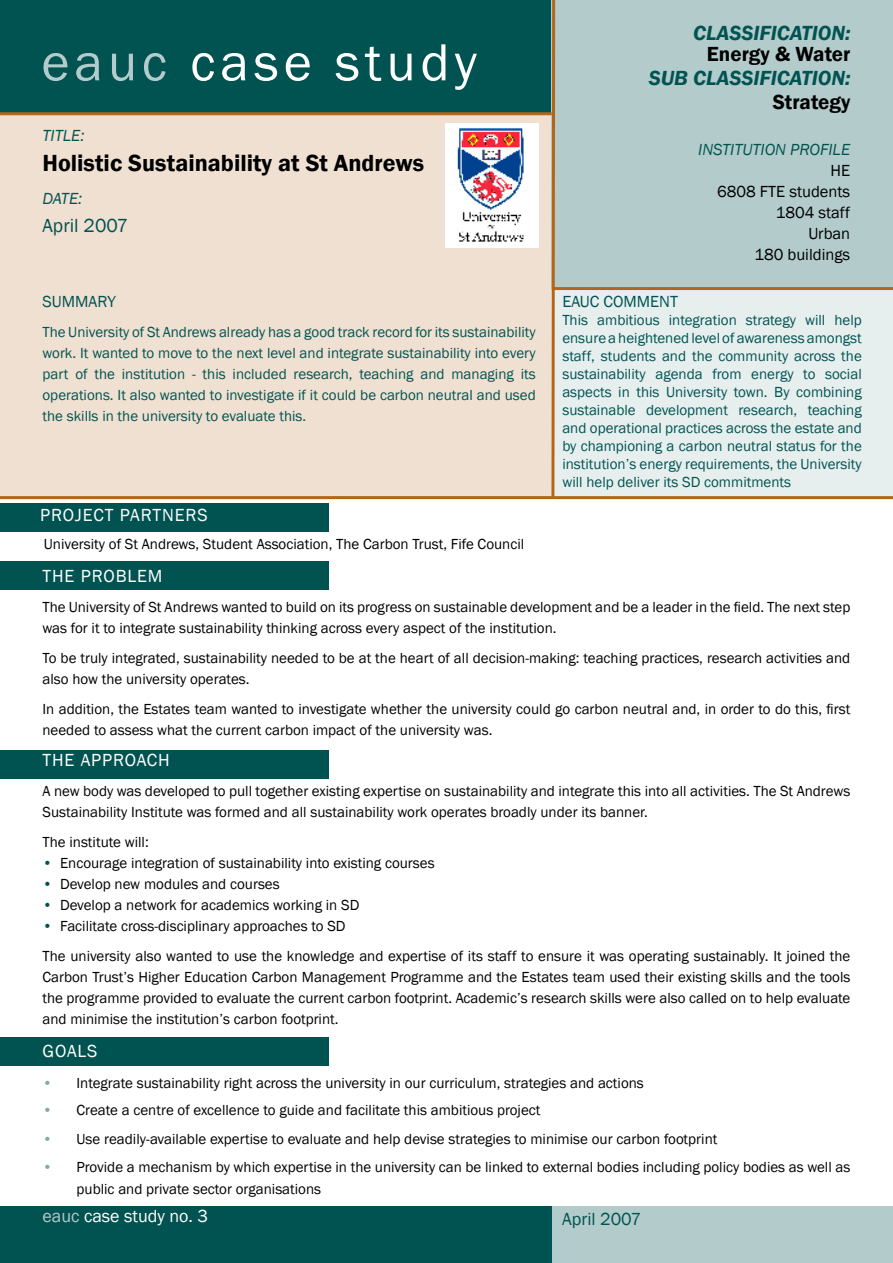
<style>
.page{position:relative;width:893px;height:1263px;background:#fff}
.page>*{position:absolute;margin:0;border:0;box-sizing:border-box;transform-origin:0 0}
.t1{font:54px "Franklin Gothic";letter-spacing:.09em;color:#fff}
.t2{font:600 24px "Franklin Gothic";color:#000}
.t3{font:italic 600 21px "Franklin Gothic";color:#005351}
.t4{font:600 21px "Franklin Gothic";color:#000}
.t5{font:19.5px "Franklin Gothic";color:#005351}
.t6{font:18px "Franklin Gothic";color:#fff}
.t7{font:18px "Franklin Gothic";color:#005351}
.t8{font:16.5px/21px "Franklin Gothic";color:#000;text-align:right}
.t9{font:italic 16.5px "Franklin Gothic";color:#005351}
.t10{font:16.5px "Franklin Gothic";color:#005351}
.t11{font:15px/21px "Franklin Gothic";color:#000}
.t12{font:15px/18px "Franklin Gothic";color:#005351;text-align:justify}
.s1{color:#b3cbcb}
.s2{color:#005351}
.s3{color:#80a9a8}
</style>
<div class="page">
<div style="left:0;top:561px;width:329px;height:29px;background:#005351"></div>
<div style="left:0;top:1037px;width:329px;height:29px;background:#005351"></div>
<div style="left:0;top:750px;width:329px;height:28px;background:#005351"></div>
<div style="left:0;top:503px;width:329px;height:28px;background:#005351"></div>
<div style="left:0;top:0;width:552px;height:114px;background:#005351"></div>
<div style="left:0;top:114px;width:553px;height:383px;background:#efe0d1"></div>
<div style="left:552px;top:114px;width:341px;height:173px;background:#b3cbcb"></div>
<div style="left:552px;top:0;width:341px;height:114px;background:#b3cbcb"></div>
<div style="left:0;top:1206px;width:553px;height:57px;background:#005351"></div>
<div style="left:553px;top:1206px;width:340px;height:57px;background:#b3cbcb"></div>
<div style="left:552px;top:289px;width:341px;height:207px;background:#e6eeee"></div>
<svg style="left:550px;top:0;width:7px;height:500px"></svg>
<img style="left:445px;top:124px;width:93px;height:123px">
<hr style="left:0;top:112px;width:552px;height:3px;background:#b16618">
<hr style="left:0;top:496px;width:893px;height:3px;background:#b16618">
<hr style="left:552px;top:287px;width:341px;height:3px;background:#b16618">
<h1 class="t1" style="left:41px;top:29px;width:437px"><span class="s1">eauc</span> case study</h1>
<p class="t9" style="left:43px;top:125px;width:43px">TITLE:</p>
<h2 class="t2" style="left:43px;top:148px;width:383px">Holistic Sustainability at St Andrews</h2>
<p class="t9" style="left:43px;top:188px;width:41px">DATE:</p>
<h3 class="t5" style="left:43px;top:213px;width:87px">April 2007</h3>
<p class="t10" style="left:43px;top:291px;width:75px">SUMMARY</p>
<p class="t12" style="left:43px;top:322px;width:495px;line-height:21px">The University of St Andrews already has a good track record for its sustainability work. It wanted to move to the next level and integrate sustainability into every part of the institution - this included research, teaching and managing its operations. It also wanted to investigate if it could be carbon neutral and used the skills in the university to evaluate this.</p>
<p class="t6" style="left:40px;top:504px;width:54px">Project</p>
<p class="t6" style="left:120px;top:504px;width:23px">Partners</p>
<p class="t11" style="left:44px;top:534px;width:482px">University of St Andrews, Student Association, The Carbon Trust, Fife Council</p>
<h3 class="t3" style="left:693px;top:20px;width:159px">CLASSIFICATION:</h3>
<h3 class="t4" style="left:707px;top:41px;width:145px">Energy &amp; Water</h3>
<h3 class="t3" style="left:649px;top:65px;width:203px">SUB CLASSIFICATION:</h3>
<h3 class="t4" style="left:773px;top:89px;width:79px">Strategy</h3>
<p class="t9" style="left:698px;top:139px;width:153px">INSTITUTION PROFILE</p>
<p class="t8" style="left:717px;top:160px;width:135px">HE<br>6808 FTE students<br>1804 staff<br>Urban<br>180 buildings</p>
<p class="t10" style="left:562px;top:291px;width:117px">EAUC COMMENT</p>
<p class="t12" style="left:562px;top:311px;width:301px">This ambitious integration strategy will help ensure a heightened level of awareness amongst staff, students and the community across the sustainability agenda from energy to social aspects in this University town. By combining sustainable development research, teaching and operational practices across the estate and by championing a carbon neutral status for the institution’s energy requirements, the University will help deliver its SD commitments</p>
<p class="t6" style="left:43px;top:565px;width:62px">The Prob</p>
<p class="t6" style="left:127px;top:565px;width:22px">lem</p>
<p class="t11" style="left:43px;top:597px;width:809px">The University of St Andrews wanted to build on its progress on sustainable development and be a leader in the field. The next step was for it to integrate sustainability thinking across every aspect of the institution.</p>
<p class="t11" style="left:43px;top:648px;width:809px">To be truly integrated, sustainability needed to be at the heart of all decision-making: teaching practices, research activities and also how the university operates.</p>
<p class="t11" style="left:43px;top:699px;width:809px">In addition, the Estates team wanted to investigate whether the university could go carbon neutral and, in order to do this, first needed to assess what the current carbon impact of the university was.</p>
<p class="t6" style="left:43px;top:749px;width:61px">The Approach</p>
<p class="t11" style="left:43px;top:781px;width:809px">A new body was developed to pull together existing expertise on sustainability and integrate this into all activities. The St Andrews<br>Sustainability Institute was formed and all sustainability work operates broadly under its banner.</p>
<p class="t11" style="left:43px;top:832px;width:108px">The institute will:</p>
<p class="t11" style="left:43px;top:853px;width:394px"><span class="s2">•</span> Encourage integration of sustainability into existing courses</p>
<p class="t11" style="left:43px;top:874px;width:239px"><span class="s2">•</span> Develop new modules and courses</p>
<p class="t11" style="left:43px;top:895px;width:318px"><span class="s2">•</span> Develop a network for academics working in SD</p>
<p class="t11" style="left:43px;top:911px;width:809px;line-height:30px"><span class="s2">•</span> Facilitate cross-disciplinary approaches to SD<br>The university also wanted to use the knowledge and expertise of its staff to ensure it was operating sustainably. It joined the</p>
<p class="t11" style="left:43px;top:967px;width:809px;text-align:justify">Carbon Trust’s Higher Education Carbon Management Programme and the Estates team used their existing skills and the tools the programme provided to evaluate the current carbon footprint. Academic’s research skills were also called on to help evaluate and minimise the institution’s carbon footprint.</p>
<p class="t6" style="left:43px;top:1040px;width:55px">Goals</p>
<p class="t11" style="left:43px;top:1073px;width:603px"><span class="s3">•</span> Integrate sustainability right across the university in our curriculum, strategies and actions</p>
<p class="t11" style="left:43px;top:1099px;width:499px"><span class="s3">•</span> Create a centre of excellence to guide and facilitate this ambitious project</p>
<p class="t11" style="left:43px;top:1129px;width:676px"><span class="s3">•</span> Use readily-available expertise to evaluate and help devise strategies to minimise our carbon footprint</p>
<p class="t11" style="left:77px;top:1156px;width:775px;line-height:21.6px;text-indent:-34px"><span class="s3">•</span> Provide a mechanism by which expertise in the university can be linked to external bodies including policy bodies as well as public and private sector organisations</p>
<p class="t6" style="left:43px;top:1205px;width:167px"><span class="s1">eauc</span> case study no. 3</p>
<p class="t7" style="left:562px;top:1207px;width:81px">April 2007</p>
</div>
